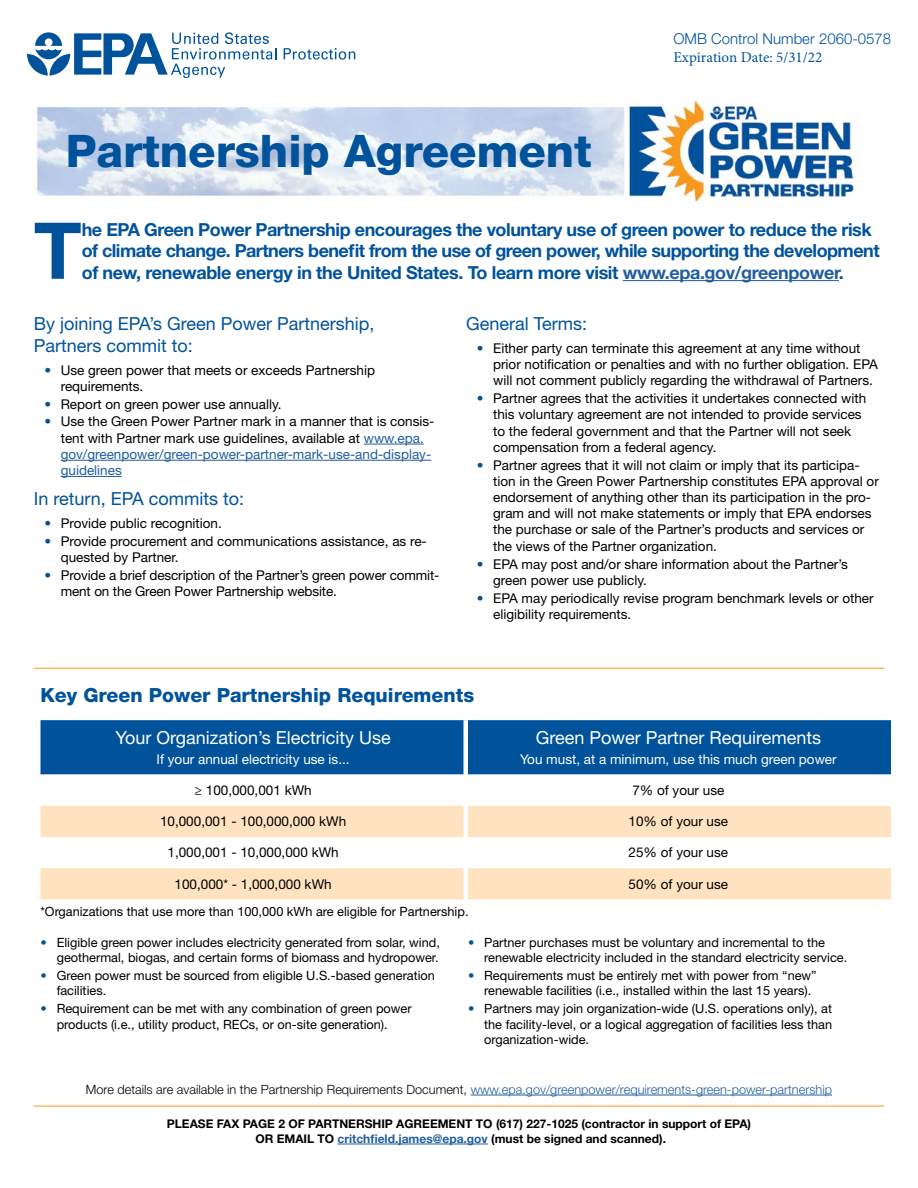
<style>
.page{position:relative;width:918px;height:1188px;background:#fff}
.page>*{position:absolute;margin:0;border:0;box-sizing:border-box;transform-origin:0 0}
.bluetext_-_agreement{font:700 78.45px "Helvetica Neue LT Std";color:#00539b}
.t1{font:800 45px "Helvetica Neue LT Std";color:#00539b}
.subhead_-_agreement{font:800 19.5px "Helvetica Neue LT Std";color:#00539b}
.bluetext_-_agreement-2{font:700 18px/21.6px "Helvetica Neue LT Std";letter-spacing:-.025em;color:#00539b}
.bluetext_-_agreement-3{font:18px/21.6px "Helvetica Neue LT Std";color:#00539b}
.body_-_agreement{font:18px "Helvetica Neue LT Std";color:#fff}
.t2{font:300 15px/17.1px "Helvetica Neue LT Std";color:#00539b}
.body_-_agreement-2{font:13.5px/16.2px "Helvetica Neue LT Std";color:#000}
.body_-_agreement-3{font:13.5px "Helvetica Neue LT Std";color:#fff}
.t3{font:12.75px/15.3px "Helvetica Neue LT Std";color:#000}
.t4{font:300 12.75px "Helvetica Neue LT Std";color:#000}
.body_-_agreement-4{font:700 12px/14.4px "Helvetica Neue LT Std";color:#000;text-align:center}
.s1{font-family:"Minion Pro";font-weight:400}
.s2{color:#215e9e}
.s3{color:#00539b}
</style>
<div class="page">
<img style="left:36px;top:101px;width:822px;height:100px">
<hr style="left:623px;top:280px;width:216px;height:1px;background:#215e9e">
<hr style="left:364px;top:444px;width:60px;height:1px;background:#215e9e">
<hr style="left:61px;top:460px;width:370px;height:1px;background:#215e9e">
<hr style="left:61px;top:476px;width:61px;height:1px;background:#215e9e">
<div style="left:40px;top:720px;width:851px;height:55px;background:#00539b"></div>
<svg style="left:41px;top:805px;width:850px;height:1px"></svg>
<svg style="left:40px;top:806px;width:851px;height:94px;fill:#ffe2c0"></svg>
<hr style="left:464px;top:720px;width:4px;height:55px;background:#fff">
<hr style="left:464px;top:775px;width:4px;height:31px;background:#fff">
<hr style="left:464px;top:806px;width:4px;height:31px;background:#fff">
<hr style="left:464px;top:837px;width:4px;height:31px;background:#fff">
<hr style="left:464px;top:868px;width:4px;height:32px;background:#fff">
<hr style="left:471px;top:1095px;width:361px;height:1px;background:#215e9e">
<hr style="left:338px;top:1144px;width:150px;height:1px;background:#215e9e">
<hr style="left:34px;top:668px;width:850px;height:1px;background:#f8991d">
<hr style="left:34px;top:1106px;width:850px;height:1px;background:#f8991d">
<svg style="left:284px;top:48px;width:71px;height:12px"></svg>
<svg style="left:27px;top:32px;width:249px;height:46px"></svg>
<h2 class="t1" style="left:66px;top:124px;width:527px">Partnership Agreement</h2>
<p class="t2" style="left:673px;top:30px;width:219px">OMB Control Number 2060-0578<br><span class="s1">Expiration Date: 5/31/22</span></p>
<p class="bluetext_-_agreement" style="left:34px;top:202px;width:49px">T</p>
<p class="bluetext_-_agreement-2" style="left:82px;top:218px;width:799px">he EPA Green Power Partnership encourages the voluntary use of green power to reduce the risk of climate change. Partners benefit from the use of green power, while supporting the development of new, renewable energy in the United States. To learn more visit <span class="s2">www.epa.gov/greenpower</span>.</p>
<p class="bluetext_-_agreement-3" style="left:34px;top:313px;width:342px">By joining EPA’s Green Power Partnership,<br>Partners commit to:</p>
<p class="body_-_agreement-2" style="left:61px;top:362px;width:316px;text-indent:-16px"><span class="s3">•</span> Use green power that meets or exceeds Partnership requirements.</p>
<p class="body_-_agreement-2" style="left:45px;top:396px;width:238px"><span class="s3">•</span> Report on green power use annually.</p>
<p class="body_-_agreement-2" style="left:61px;top:413px;width:375px;text-indent:-16px"><span class="s3">•</span> Use the Green Power Partner mark in a manner that is consis&shy;tent with Partner mark use guidelines, available at <span class="s2">www.epa. gov/greenpower/green-power-partner-mark-use-and-display&shy;guidelines</span></p>
<p class="bluetext_-_agreement-3" style="left:34px;top:488px;width:212px">In return, EPA commits to:</p>
<p class="body_-_agreement-2" style="left:45px;top:515px;width:179px"><span class="s3">•</span> Provide public recognition.</p>
<p class="body_-_agreement-2" style="left:61px;top:533px;width:368px;text-indent:-16px"><span class="s3">•</span> Provide procurement and communications assistance, as re&shy;quested by Partner.</p>
<p class="body_-_agreement-2" style="left:61px;top:567px;width:380px;text-indent:-16px"><span class="s3">•</span> Provide a brief description of the Partner’s green power commit&shy;ment on the Green Power Partnership website.</p>
<p class="bluetext_-_agreement-3" style="left:466px;top:313px;width:123px">General Terms:</p>
<p class="body_-_agreement-2" style="left:493px;top:340px;width:386px;text-indent:-16px"><span class="s3">•</span> Either party can terminate this agreement at any time without prior notification or penalties and with no further obligation. EPA will not comment publicly regarding the withdrawal of Partners.</p>
<p class="body_-_agreement-2" style="left:493px;top:390px;width:375px;text-indent:-16px"><span class="s3">•</span> Partner agrees that the activities it undertakes connected with this voluntary agreement are not intended to provide services to the federal government and that the Partner will not seek compensation from a federal agency.</p>
<p class="body_-_agreement-2" style="left:493px;top:457px;width:387px;text-indent:-16px"><span class="s3">•</span> Partner agrees that it will not claim or imply that its participa&shy;tion in the Green Power Partnership constitutes EPA approval or endorsement of anything other than its participation in the pro&shy;gram and will not make statements or imply that EPA endorses the purchase or sale of the Partner’s products and services or the views of the Partner organization.</p>
<p class="body_-_agreement-2" style="left:493px;top:555px;width:356px;text-indent:-16px"><span class="s3">•</span> EPA may post and/or share information about the Partner’s green power use publicly.</p>
<p class="body_-_agreement-2" style="left:493px;top:589px;width:382px;text-indent:-16px"><span class="s3">•</span> EPA may periodically revise program benchmark levels or other eligibility requirements.</p>
<p class="subhead_-_agreement" style="left:40px;top:684px;width:435px">Key Green Power Partnership Requirements</p>
<p class="body_-_agreement" style="left:116px;top:727px;width:277px">Your Organization’s Electricity Use</p>
<p class="body_-_agreement-3" style="left:157px;top:751px;width:195px">If your annual electricity use is...</p>
<p class="body_-_agreement" style="left:536px;top:727px;width:287px">Green Power Partner Requirements</p>
<p class="body_-_agreement-3" style="left:520px;top:751px;width:318px">You must, at a minimum, use this much green power</p>
<p class="body_-_agreement-2" style="left:195px;top:782px;width:119px">≥ 100,000,001 kWh</p>
<p class="body_-_agreement-2" style="left:632px;top:782px;width:94px">7% of your use</p>
<p class="body_-_agreement-2" style="left:160px;top:813px;width:188px">10,000,001 - 100,000,000 kWh</p>
<p class="body_-_agreement-2" style="left:629px;top:813px;width:101px">10% of your use</p>
<p class="body_-_agreement-2" style="left:168px;top:844px;width:173px">1,000,001 - 10,000,000 kWh</p>
<p class="body_-_agreement-2" style="left:629px;top:844px;width:101px">25% of your use</p>
<p class="body_-_agreement-2" style="left:175px;top:876px;width:159px">100,000* - 1,000,000 kWh</p>
<p class="body_-_agreement-2" style="left:629px;top:876px;width:101px">50% of your use</p>
<p class="t3" style="left:40px;top:903px;width:430px">*Organizations that use more than 100,000 kWh are eligible for Partnership.</p>
<p class="t3" style="left:40px;top:934px;width:401px;text-align:right"><span class="s3">•</span> Eligible green power includes electricity generated from solar, wind, geothermal, biogas, and certain forms of biomass and hydropower.</p>
<p class="t3" style="left:57px;top:968px;width:380px;text-indent:-16px"><span class="s3">•</span> Green power must be sourced from eligible U.S.-based generation facilities.</p>
<p class="t3" style="left:57px;top:1001px;width:356px;text-indent:-16px"><span class="s3">•</span> Requirement can be met with any combination of green power products (i.e., utility product, RECs, or on-site generation).</p>
<p class="t3" style="left:484px;top:934px;width:365px;text-indent:-16px"><span class="s3">•</span> Partner purchases must be voluntary and incremental to the renewable electricity included in the standard electricity service.</p>
<p class="t3" style="left:484px;top:968px;width:334px;text-indent:-16px"><span class="s3">•</span> Requirements must be entirely met with power from “new” renewable facilities (i.e., installed within the last 15 years).</p>
<p class="t3" style="left:484px;top:1001px;width:350px;text-align:justify;text-indent:-16px"><span class="s3">•</span> Partners may join organization-wide (U.S. operations only), at the facility-level, or a logical aggregation of facilities less than organization-wide.</p>
<p class="t4" style="left:86px;top:1081px;width:748px">More details are available in the Partnership Requirements Document, <span class="s2">www.epa.gov/greenpower/requirements-green-power-partnership</span></p>
<p class="body_-_agreement-4" style="left:167px;top:1117px;width:586px">PLEASE FAX PAGE 2 OF PARTNERSHIP AGREEMENT TO (617) 227-1025 (contractor in support of EPA)<br>OR EMAIL TO <span class="s2">critchfield.james@epa.gov</span> (must be signed and scanned).</p>
</div>
